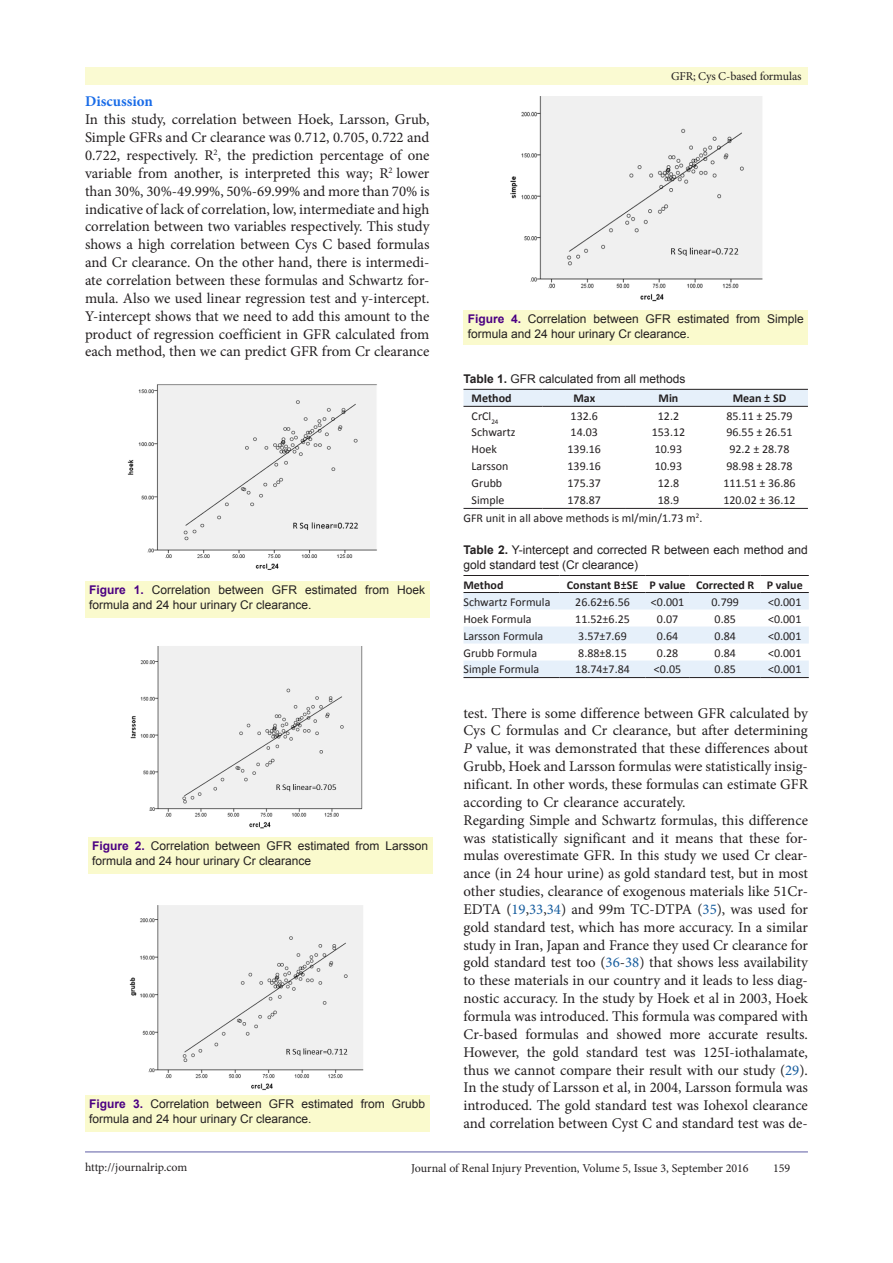
<style>
.page{position:relative;width:893px;height:1263px;background:#fff}
.page>*{position:absolute;margin:0;border:0;box-sizing:border-box;transform-origin:0 0}
.t1{font:14.85px/17.9px "Minion Pro";color:#231f20;text-align:justify}
.t2{font:700 14.85px "Minion Pro";color:#196ce8}
.t3{font:12px/15px "Arial";color:#231f20}
.t4{font:12px "Calibri";color:#231f20}
.t5{font:12px "Minion Pro";letter-spacing:-.005em;color:#231f20}
.t6{font:700 12px "Calibri";color:#231f20}
.s1{font-weight:700;color:#4b0082}
.s2{font-weight:700}
.s3{font-style:italic}
.s4{color:#175d9e}
</style>
<div class="page">
<hr style="left:85px;top:1152px;width:723px;height:1px;background:#5e5ca5">
<div style="left:85px;top:68px;width:723px;height:17px;background:#fafad2"></div>
<div style="left:463px;top:310px;width:345px;height:35px;background:#fafacd"></div>
<div style="left:85px;top:1095px;width:344px;height:36px;background:#fafacd"></div>
<svg style="left:463px;top:593px;width:346px;height:84px"></svg>
<hr style="left:463px;top:575px;width:97px;height:1px;background:#231f20">
<hr style="left:560px;top:575px;width:85px;height:1px;background:#231f20">
<hr style="left:645px;top:575px;width:45px;height:1px;background:#231f20">
<hr style="left:690px;top:575px;width:71px;height:1px;background:#231f20">
<hr style="left:761px;top:575px;width:48px;height:1px;background:#231f20">
<hr style="left:463px;top:592px;width:97px;height:1px;background:#231f20">
<hr style="left:560px;top:592px;width:85px;height:1px;background:#231f20">
<hr style="left:645px;top:592px;width:45px;height:1px;background:#231f20">
<hr style="left:690px;top:592px;width:71px;height:1px;background:#231f20">
<hr style="left:761px;top:592px;width:48px;height:1px;background:#231f20">
<hr style="left:463px;top:677px;width:97px;height:1px;background:#231f20">
<hr style="left:560px;top:677px;width:85px;height:1px;background:#231f20">
<hr style="left:645px;top:677px;width:45px;height:1px;background:#231f20">
<hr style="left:690px;top:677px;width:71px;height:1px;background:#231f20">
<hr style="left:761px;top:677px;width:48px;height:1px;background:#231f20">
<div style="left:463px;top:390px;width:345px;height:16px;background:#e6f0fa"></div>
<hr style="left:463px;top:389px;width:80px;height:1px;background:#231f20">
<hr style="left:543px;top:389px;width:83px;height:1px;background:#231f20">
<hr style="left:626px;top:389px;width:85px;height:1px;background:#231f20">
<hr style="left:711px;top:389px;width:97px;height:1px;background:#231f20">
<hr style="left:463px;top:406px;width:80px;height:1px;background:#231f20">
<hr style="left:543px;top:406px;width:83px;height:1px;background:#231f20">
<hr style="left:626px;top:406px;width:85px;height:1px;background:#231f20">
<hr style="left:711px;top:406px;width:97px;height:1px;background:#231f20">
<hr style="left:463px;top:508px;width:80px;height:1px;background:#231f20">
<hr style="left:543px;top:508px;width:83px;height:1px;background:#231f20">
<hr style="left:626px;top:508px;width:85px;height:1px;background:#231f20">
<hr style="left:711px;top:508px;width:97px;height:1px;background:#231f20">
<div style="left:85px;top:581px;width:344px;height:36px;background:#fafacd"></div>
<img style="left:127px;top:384px;width:250px;height:186px">
<div style="left:88px;top:837px;width:344px;height:36px;background:#fafacd"></div>
<img style="left:130px;top:646px;width:233px;height:183px">
<img style="left:129px;top:905px;width:235px;height:186px">
<img style="left:510px;top:96px;width:253px;height:206px">
<p class="t2" style="left:85px;top:91px;width:69px">Discussion</p>
<p class="t1" style="left:85px;top:111px;width:346px">In this study, correlation between Hoek, Larsson, Grub, Simple GFRs and Cr clearance was 0.712, 0.705, 0.722 and 0.722, respectively. R<sup>2</sup>, the prediction percentage of one variable from another, is interpreted this way; R<sup>2</sup> lower than 30%, 30%-49.99%, 50%-69.99% and more than 70% is indicative of lack of correlation, low, intermediate and high correlation between two variables respectively. This study shows a high correlation between Cys C based formulas and Cr clearance. On the other hand, there is intermedi&shy;ate correlation between these formulas and Schwartz for&shy;mula. Also we used linear regression test and y-intercept.<br>Y-intercept shows that we need to add this amount to the product of regression coefficient in GFR calculated from each method, then we can predict GFR from Cr clearance</p>
<p class="t3" style="left:89px;top:582px;width:337px"><span class="s1">Figure 1.</span> Correlation between GFR estimated from Hoek formula and 24 hour urinary Cr clearance.</p>
<p class="t3" style="left:92px;top:838px;width:337px"><span class="s1">Figure 2.</span> Correlation between GFR estimated from Larsson formula and 24 hour urinary Cr clearance</p>
<p class="t3" style="left:89px;top:1097px;width:337px"><span class="s1">Figure 3.</span> Correlation between GFR estimated from Grubb formula and 24 hour urinary Cr clearance.</p>
<p class="t5" style="left:671px;top:68px;width:132px">GFR; Cys C-based formulas</p>
<p class="t3" style="left:468px;top:312px;width:337px"><span class="s1">Figure 4.</span> Correlation between GFR estimated from Simple formula and 24 hour urinary Cr clearance.</p>
<p class="t3" style="left:463px;top:371px;width:223px"><span class="s2">Table 1.</span> GFR calculated from all methods</p>
<p class="t6" style="left:472px;top:391px;width:41px">Method</p>
<p class="t6" style="left:573px;top:391px;width:23px">Max</p>
<p class="t6" style="left:658px;top:391px;width:21px">Min</p>
<p class="t6" style="left:733px;top:391px;width:55px">Mean ± SD</p>
<p class="t4" style="left:472px;top:408px;width:28px">CrCl<sub>24</sub></p>
<p class="t4" style="left:571px;top:408px;width:29px">132.6</p>
<p class="t4" style="left:658px;top:408px;width:23px">12.2</p>
<p class="t4" style="left:726px;top:408px;width:68px">85.11 ± 25.79</p>
<p class="t4" style="left:472px;top:425px;width:45px">Schwartz</p>
<p class="t4" style="left:571px;top:425px;width:29px">14.03</p>
<p class="t4" style="left:652px;top:425px;width:35px">153.12</p>
<p class="t4" style="left:726px;top:425px;width:68px">96.55 ± 26.51</p>
<p class="t4" style="left:472px;top:442px;width:27px">Hoek</p>
<p class="t4" style="left:568px;top:442px;width:35px">139.16</p>
<p class="t4" style="left:655px;top:442px;width:29px">10.93</p>
<p class="t4" style="left:729px;top:442px;width:62px">92.2 ± 28.78</p>
<p class="t4" style="left:472px;top:459px;width:38px">Larsson</p>
<p class="t4" style="left:568px;top:459px;width:35px">139.16</p>
<p class="t4" style="left:655px;top:459px;width:29px">10.93</p>
<p class="t4" style="left:726px;top:459px;width:68px">98.98 ± 28.78</p>
<p class="t4" style="left:472px;top:476px;width:32px">Grubb</p>
<p class="t4" style="left:568px;top:476px;width:35px">175.37</p>
<p class="t4" style="left:658px;top:476px;width:23px">12.8</p>
<p class="t4" style="left:723px;top:476px;width:74px">111.51 ± 36.86</p>
<p class="t4" style="left:472px;top:493px;width:34px">Simple</p>
<p class="t4" style="left:568px;top:493px;width:35px">178.87</p>
<p class="t4" style="left:658px;top:493px;width:23px">18.9</p>
<p class="t4" style="left:723px;top:493px;width:74px">120.02 ± 36.12</p>
<p class="t4" style="left:463px;top:510px;width:240px">GFR unit in all above methods is ml/min/1.73 m<sup>2</sup>.</p>
<p class="t3" style="left:463px;top:542px;width:346px"><span class="s2">Table 2.</span> Y-intercept and corrected R between each method and gold standard test (Cr clearance)</p>
<p class="t6" style="left:463px;top:577px;width:41px">Method</p>
<p class="t6" style="left:567px;top:577px;width:73px">Constant B±SE</p>
<p class="t6" style="left:650px;top:577px;width:37px">P value</p>
<p class="t6" style="left:696px;top:577px;width:60px">Corrected R</p>
<p class="t6" style="left:767px;top:577px;width:37px">P value</p>
<p class="t4" style="left:463px;top:594px;width:88px">Schwartz Formula</p>
<p class="t4" style="left:575px;top:594px;width:56px">26.62±6.56</p>
<p class="t4" style="left:651px;top:594px;width:35px">&lt;0.001</p>
<p class="t4" style="left:711px;top:594px;width:29px">0.799</p>
<p class="t4" style="left:768px;top:594px;width:35px">&lt;0.001</p>
<p class="t4" style="left:463px;top:611px;width:70px">Hoek Formula</p>
<p class="t4" style="left:575px;top:611px;width:56px">11.52±6.25</p>
<p class="t4" style="left:657px;top:611px;width:23px">0.07</p>
<p class="t4" style="left:715px;top:611px;width:23px">0.85</p>
<p class="t4" style="left:768px;top:611px;width:35px">&lt;0.001</p>
<p class="t4" style="left:463px;top:628px;width:81px">Larsson Formula</p>
<p class="t4" style="left:578px;top:628px;width:50px">3.57±7.69</p>
<p class="t4" style="left:657px;top:628px;width:23px">0.64</p>
<p class="t4" style="left:715px;top:628px;width:23px">0.84</p>
<p class="t4" style="left:768px;top:628px;width:35px">&lt;0.001</p>
<p class="t4" style="left:463px;top:645px;width:75px">Grubb Formula</p>
<p class="t4" style="left:578px;top:645px;width:50px">8.88±8.15</p>
<p class="t4" style="left:657px;top:645px;width:23px">0.28</p>
<p class="t4" style="left:715px;top:645px;width:23px">0.84</p>
<p class="t4" style="left:768px;top:645px;width:35px">&lt;0.001</p>
<p class="t4" style="left:463px;top:662px;width:77px">Simple Formula</p>
<p class="t4" style="left:575px;top:662px;width:56px">18.74±7.84</p>
<p class="t4" style="left:654px;top:662px;width:29px">&lt;0.05</p>
<p class="t4" style="left:715px;top:662px;width:23px">0.85</p>
<p class="t4" style="left:768px;top:662px;width:35px">&lt;0.001</p>
<p class="t1" style="left:463px;top:704px;width:346px">test. There is some difference between GFR calculated by Cys C formulas and Cr clearance, but after determining <span class="s3">P</span> value, it was demonstrated that these differences about Grubb, Hoek and Larsson formulas were statistically insig&shy;nificant. In other words, these formulas can estimate GFR according to Cr clearance accurately.</p>
<p class="t1" style="left:463px;top:811px;width:346px">Regarding Simple and Schwartz formulas, this difference was statistically significant and it means that these for&shy;mulas overestimate GFR. In this study we used Cr clear&shy;ance (in 24 hour urine) as gold standard test, but in most other studies, clearance of exogenous materials like 51Cr-EDTA (<span class="s4">19</span>,<span class="s4">33</span>,<span class="s4">34</span>) and 99m TC-DTPA (<span class="s4">35</span>), was used for gold standard test, which has more accuracy. In a similar study in Iran, Japan and France they used Cr clearance for gold standard test too (<span class="s4">36</span>-<span class="s4">38</span>) that shows less availability to these materials in our country and it leads to less diag&shy;nostic accuracy. In the study by Hoek et al in 2003, Hoek formula was introduced. This formula was compared with Cr-based formulas and showed more accurate results.<br>However, the gold standard test was 125I-iothalamate, thus we cannot compare their result with our study (<span class="s4">29</span>).<br>In the study of Larsson et al, in 2004, Larsson formula was introduced. The gold standard test was Iohexol clearance and correlation between Cyst C and standard test was de-</p>
<p class="t5" style="left:85px;top:1159px;width:104px">http://journalrip.com</p>
<p class="t5" style="left:411px;top:1160px;width:339px">Journal of Renal Injury Prevention, Volume 5, Issue 3, September 2016</p>
<p class="t5" style="left:773px;top:1160px;width:19px">159</p>
</div>
